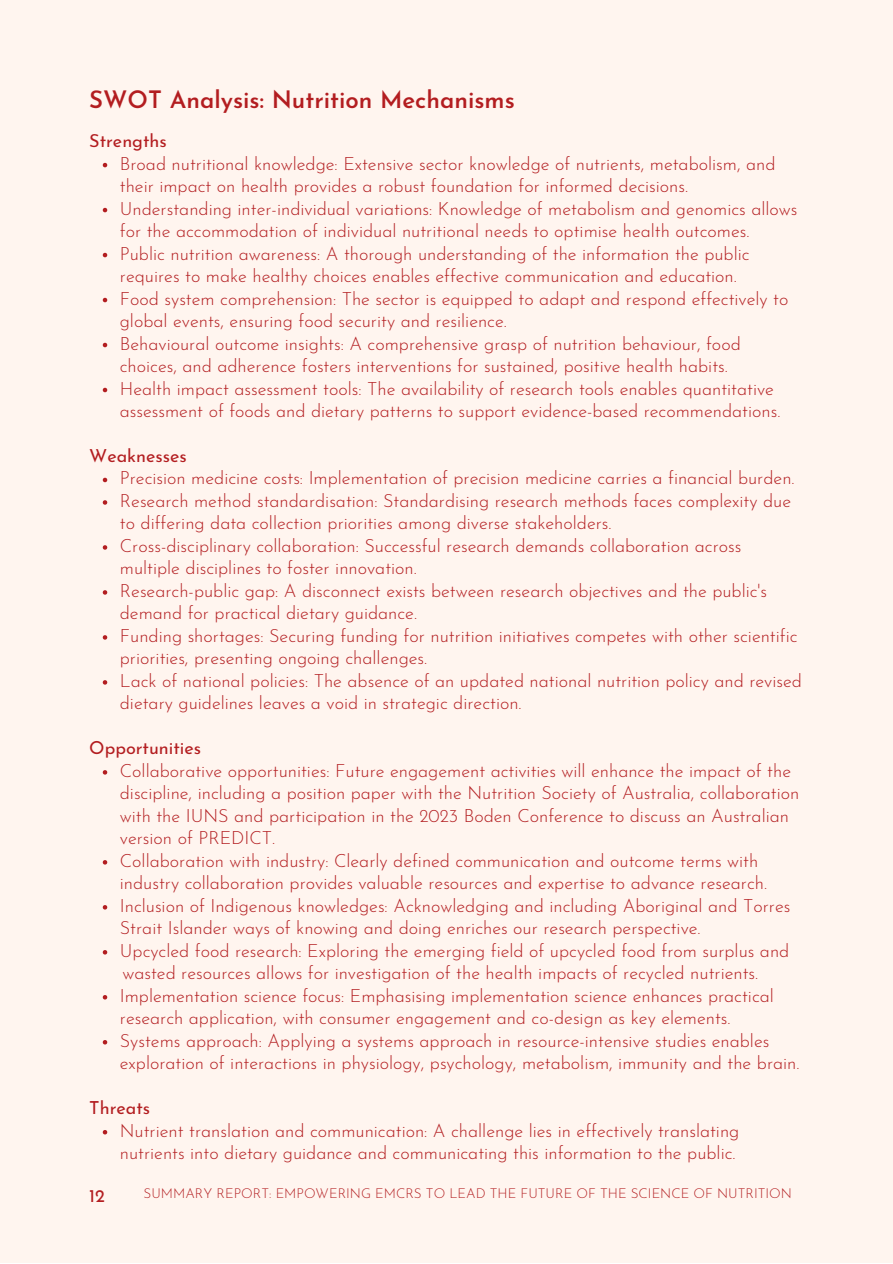
<style>
.page{position:relative;width:893px;height:1264px;background:#fff}
.page>*{position:absolute;margin:0;border:0;box-sizing:border-box;transform-origin:0 0}
.t1{font:600 24px "Josefin Sans";color:#b31d20}
.t2{font:300 18px/22.5px "Josefin Sans";color:#b31d20}
.t3{font:18px "Josefin Sans";color:#b31d20}
.t4{font:300 13.5px "Josefin Sans";color:#b31d20}
</style>
<div class="page">
<div style="left:0;top:0;width:892px;height:1262px;background:#fff5ef"></div>
<svg style="left:103px;top:163px;width:4px;height:4px"></svg>
<svg style="left:103px;top:208px;width:4px;height:4px"></svg>
<svg style="left:103px;top:253px;width:4px;height:4px"></svg>
<svg style="left:103px;top:298px;width:4px;height:4px"></svg>
<svg style="left:103px;top:343px;width:4px;height:4px"></svg>
<svg style="left:103px;top:388px;width:4px;height:4px"></svg>
<svg style="left:103px;top:477px;width:4px;height:5px"></svg>
<svg style="left:103px;top:500px;width:4px;height:4px"></svg>
<svg style="left:103px;top:545px;width:4px;height:4px"></svg>
<svg style="left:103px;top:590px;width:4px;height:4px"></svg>
<svg style="left:103px;top:635px;width:4px;height:4px"></svg>
<svg style="left:103px;top:680px;width:4px;height:4px"></svg>
<svg style="left:103px;top:770px;width:4px;height:4px"></svg>
<svg style="left:103px;top:860px;width:4px;height:4px"></svg>
<svg style="left:103px;top:905px;width:4px;height:4px"></svg>
<svg style="left:103px;top:950px;width:4px;height:4px"></svg>
<svg style="left:103px;top:995px;width:4px;height:4px"></svg>
<svg style="left:103px;top:1040px;width:4px;height:4px"></svg>
<svg style="left:103px;top:1130px;width:4px;height:4px"></svg>
<h1 class="t1" style="left:89px;top:90px;width:427px">SWOT Analysis: Nutrition Mechanisms</h1>
<p class="t3" style="left:89px;top:134px;width:79px">Strengths</p>
<p class="t2" style="left:120px;top:154px;width:679px">Broad nutritional knowledge: Extensive sector knowledge of nutrients, metabolism, and their impact on health provides a robust foundation for informed decisions.<br>Understanding inter-individual variations: Knowledge of metabolism and genomics allows for the accommodation of individual nutritional needs to optimise health outcomes.<br>Public nutrition awareness: A thorough understanding of the information the public requires to make healthy choices enables effective communication and education.<br>Food system comprehension: The sector is equipped to adapt and respond effectively to global events, ensuring food security and resilience.<br>Behavioural outcome insights: A comprehensive grasp of nutrition behaviour, food choices, and adherence fosters interventions for sustained, positive health habits.<br>Health impact assessment tools: The availability of research tools enables quantitative assessment of foods and dietary patterns to support evidence-based recommendations.</p>
<p class="t3" style="left:89px;top:448px;width:99px">Weaknesses</p>
<p class="t2" style="left:120px;top:468px;width:683px">Precision medicine costs: Implementation of precision medicine carries a financial burden.<br>Research method standardisation: Standardising research methods faces complexity due to differing data collection priorities among diverse stakeholders.<br>Cross-disciplinary collaboration: Successful research demands collaboration across multiple disciplines to foster innovation.<br>Research-public gap: A disconnect exists between research objectives and the public's demand for practical dietary guidance.<br>Funding shortages: Securing funding for nutrition initiatives competes with other scientific priorities, presenting ongoing challenges.<br>Lack of national policies: The absence of an updated national nutrition policy and revised dietary guidelines leaves a void in strategic direction.</p>
<p class="t3" style="left:89px;top:741px;width:113px">Opportunities</p>
<p class="t2" style="left:120px;top:761px;width:681px">Collaborative opportunities: Future engagement activities will enhance the impact of the discipline, including a position paper with the Nutrition Society of Australia, collaboration with the IUNS and participation in the 2023 Boden Conference to discuss an Australian version of PREDICT.<br>Collaboration with industry: Clearly defined communication and outcome terms with industry collaboration provides valuable resources and expertise to advance research.<br>Inclusion of Indigenous knowledges: Acknowledging and including Aboriginal and Torres Strait Islander ways of knowing and doing enriches our research perspective.<br>Upcycled food research: Exploring the emerging field of upcycled food from surplus and</p>
<p class="t2" style="left:120px;top:986px;width:681px">Implementation science focus: Emphasising implementation science enhances practical research application, with consumer engagement and co-design as key elements.<br>Systems approach: Applying a systems approach in resource-intensive studies enables exploration of interactions in physiology, psychology, metabolism, immunity and the brain.</p>
<p class="t2" style="left:122px;top:963px;width:637px">wasted resources allows for investigation of the health impacts of recycled nutrients.</p>
<p class="t3" style="left:89px;top:1100px;width:62px">Threats</p>
<p class="t2" style="left:120px;top:1120px;width:621px">Nutrient translation and communication: A challenge lies in effectively translating nutrients into dietary guidance and communicating this information to the public.</p>
<p class="t3" style="left:89px;top:1188px;width:17px">12</p>
<p class="t4" style="left:144px;top:1187px;width:649px">SUMMARY REPORT: EMPOWERING EMCRS TO LEAD THE FUTURE OF THE SCIENCE OF NUTRITION</p>
</div>
